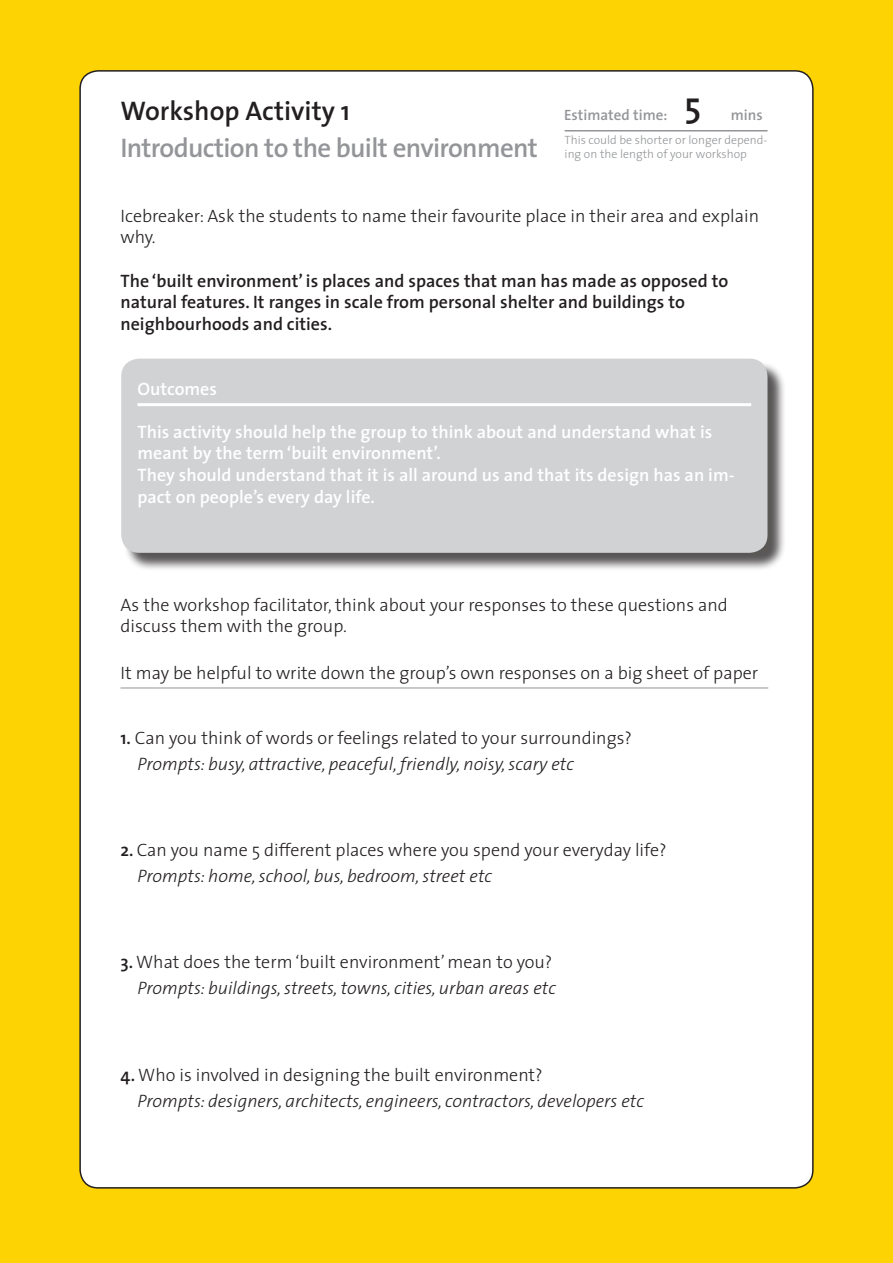
<style>
.page{position:relative;width:893px;height:1263px;background:#fed304}
.page>*{position:absolute;margin:0;border:0;box-sizing:border-box;transform-origin:0 0}
.Paragraph_Style_5{font:600 36px "The Sans";color:#231f20}
.t1{font:600 27px "The Sans";letter-spacing:-.025em;color:#939598}
.t2{font:600 27px "The Sans";color:#231f20}
.Paragraph_Style_2{font:300 18px/21.6px "The Sans";color:#231f20}
.Paragraph_Style_2-2{font:italic 300 18px "The Sans";color:#231f20}
.Paragraph_Style_4{font:600 18px/21.6px "The Sans";color:#fff}
.Paragraph_Style_2-3{font:600 18px/21.6px "The Sans";color:#231f20}
.Paragraph_Style_3{font:300 18px "The Sans";color:#231f20}
.Paragraph_Style_6{font:600 18px "The Sans";color:#fff}
.t3{font:600 15px "The Sans";color:#939598}
.t4{font:300 12px/14.4px "The Sans";color:#939598}
.s1{font-weight:600}
</style>
<div class="page">
<div style="left:80px;top:71px;width:733px;height:1117px;background:#fff;border-radius:18px"></div>
<div style="left:123px;top:361px;width:663px;height:210px;background:#231f20;opacity:.75"></div>
<div style="left:121px;top:359px;width:646px;height:194px;background:#d1d2d4;border-radius:18px"></div>
<hr style="left:137px;top:403px;width:614px;height:3px;background:#fff">
<hr style="left:120px;top:688px;width:648px;height:1px;background:#939598">
<hr style="left:565px;top:130px;width:202px;height:1px;background:#939598">
<p class="Paragraph_Style_5" style="left:685px;top:75px;width:18px">5</p>
<p class="t2" style="left:120px;top:89px;width:231px">Workshop Activity 1</p>
<p class="t3" style="left:564px;top:103px;width:105px">Estimated time:</p>
<p class="t3" style="left:731px;top:103px;width:33px">mins</p>
<p class="t1" style="left:120px;top:125px;width:419px">Introduction to the built environment</p>
<p class="t4" style="left:565px;top:132px;width:204px">This could be shorter or longer depend&shy;ing on the length of your workshop</p>
<p class="Paragraph_Style_2" style="left:120px;top:204px;width:640px">Icebreaker: Ask the students to name their favourite place in their area and explain why.</p>
<p class="Paragraph_Style_2-3" style="left:120px;top:269px;width:609px">The ‘built environment’ is places and spaces that man has made as opposed to natural features. It ranges in scale from personal shelter and buildings to</p>
<p class="Paragraph_Style_2-3" style="left:120px;top:312px;width:213px">neighbourhoods and cities.</p>
<p class="Paragraph_Style_6" style="left:137px;top:374px;width:81px">Outcomes</p>
<p class="Paragraph_Style_4" style="left:137px;top:420px;width:576px">This activity should help the group to think about and understand what is meant by the term ‘built environment’.</p>
<p class="Paragraph_Style_4" style="left:137px;top:464px;width:599px">They should understand that it is all around us and that its design has an im&shy;pact on people’s every day life.</p>
<p class="Paragraph_Style_2" style="left:120px;top:593px;width:609px">As the workshop facilitator, think about your responses to these questions and</p>
<p class="Paragraph_Style_2" style="left:120px;top:615px;width:228px">discuss them with the group.</p>
<p class="Paragraph_Style_3" style="left:120px;top:658px;width:639px">It may be helpful to write down the group’s own responses on a big sheet of paper</p>
<p class="Paragraph_Style_2" style="left:120px;top:726px;width:513px"><span class="s1">1.</span> Can you think of words or feelings related to your surroundings?</p>
<p class="Paragraph_Style_2-2" style="left:137px;top:749px;width:438px">Prompts: busy, attractive, peaceful, friendly, noisy, scary etc</p>
<p class="Paragraph_Style_2" style="left:120px;top:839px;width:548px"><span class="s1">2.</span> Can you name 5 different places where you spend your everyday life?</p>
<p class="Paragraph_Style_2-2" style="left:137px;top:861px;width:356px">Prompts: home, school, bus, bedroom, street etc</p>
<p class="Paragraph_Style_2" style="left:120px;top:951px;width:433px"><span class="s1">3.</span> What does the term ‘built environment’mean to you?</p>
<p class="Paragraph_Style_2-2" style="left:137px;top:973px;width:420px">Prompts: buildings, streets, towns, cities, urban areas etc</p>
<p class="Paragraph_Style_2" style="left:120px;top:1063px;width:424px"><span class="s1">4.</span> Who is involved in designing the built environment?</p>
<p class="Paragraph_Style_2-2" style="left:137px;top:1085px;width:508px">Prompts: designers, architects, engineers, contractors, developers etc</p>
</div>
